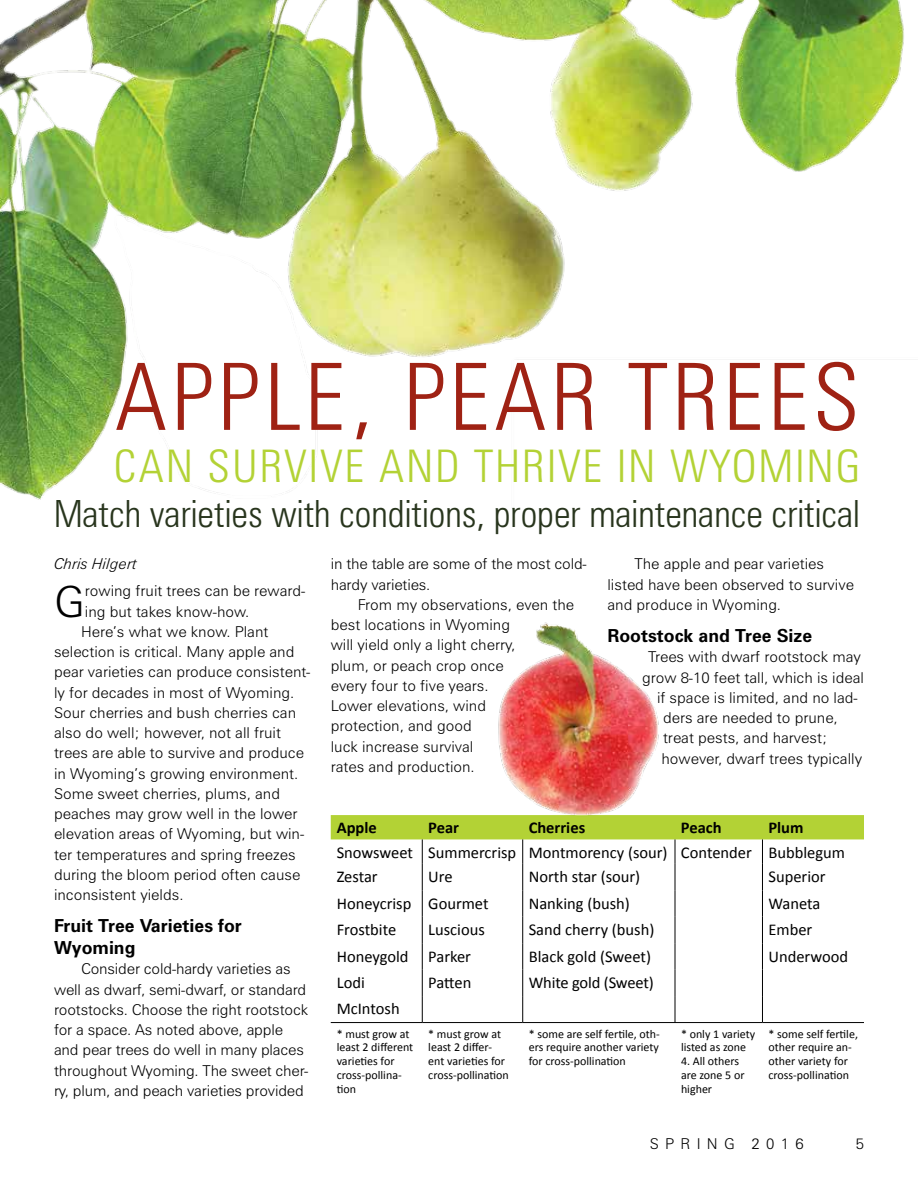
<style>
.page{position:relative;width:918px;height:1188px;background:#fff}
.page>*{position:absolute;margin:0;border:0;box-sizing:border-box;transform-origin:0 0}
.t1{font:300 condensed 93px "Zurich BT";letter-spacing:.05em;color:#9f2214}
.t2{font:300 condensed 45px "Zurich BT";letter-spacing:.05em;color:#b3d235}
.t3{font:300 43.2px "Zurich BT";color:#000}
.t4{font:300 condensed 37.5px "Zurich BT";color:#28351d}
.t5{font:700 18px/21.6px "Zurich BT";color:#000}
.t6{font:16.5px/24.3px "Calibri";color:#000}
.t7{font:700 16.5px "Calibri";color:#000}
.t8{font:300 15px/20.2px "Zurich BT";color:#000}
.t9{font:italic 300 15px "Zurich BT";color:#000}
.t10{font:300 15px "Zurich BT";letter-spacing:.42em;color:#000}
.t11{font:12px/13.8px "Calibri";color:#000}
</style>
<div class="page">
<img style="left:0;top:0;width:904px;height:500px">
<svg style="left:331px;top:815px;width:533px;height:207px"></svg>
<hr style="left:331px;top:1022px;width:91px;height:1px;background:#000">
<hr style="left:422px;top:1022px;width:101px;height:1px;background:#000">
<hr style="left:523px;top:1022px;width:152px;height:1px;background:#000">
<hr style="left:675px;top:1022px;width:87px;height:1px;background:#000">
<hr style="left:762px;top:1022px;width:102px;height:1px;background:#000">
<img style="left:455px;top:622px;width:251px;height:217px">
<h1 class="t1" style="left:115px;top:340px;width:746px">APPLE, PEAR TREES</h1>
<h2 class="t2" style="left:114px;top:438px;width:747px">CAN SURVIVE AND THRIVE IN WYOMING</h2>
<h3 class="t4" style="left:54px;top:491px;width:808px">Match varieties with conditions, proper maintenance critical</h3>
<p class="t9" style="left:54px;top:555px;width:84px">Chris Hilgert</p>
<h3 class="t3" style="left:54px;top:575px;width:32px">G</h3>
<p class="t8" style="left:85px;top:581px;width:222px">rowing fruit trees can be reward-</p>
<p class="t8" style="left:85px;top:601px;width:166px">ing but takes know-how.</p>
<p class="t8" style="left:81px;top:621px;width:189px">Here’s what we know. Plant</p>
<p class="t8" style="left:54px;top:641px;width:242px">selection is critical. Many apple and</p>
<p class="t8" style="left:54px;top:662px;width:258px">pear varieties can produce consistent-</p>
<p class="t8" style="left:54px;top:682px;width:242px">ly for decades in most of Wyoming.</p>
<p class="t8" style="left:54px;top:702px;width:244px">Sour cherries and bush cherries can</p>
<p class="t8" style="left:54px;top:722px;width:229px">also do well; however, not all fruit</p>
<p class="t8" style="left:54px;top:743px;width:252px">trees are able to survive and produce</p>
<p class="t8" style="left:54px;top:763px;width:246px">in Wyoming’s growing environment.</p>
<p class="t8" style="left:54px;top:783px;width:228px">Some sweet cherries, plums, and</p>
<p class="t8" style="left:54px;top:803px;width:245px">peaches may grow well in the lower</p>
<p class="t8" style="left:54px;top:824px;width:252px">elevation areas of Wyoming, but win-</p>
<p class="t8" style="left:54px;top:844px;width:243px">ter temperatures and spring freezes</p>
<p class="t8" style="left:54px;top:864px;width:248px">during the bloom period often cause</p>
<p class="t8" style="left:54px;top:884px;width:131px">inconsistent yields.</p>
<p class="t5" style="left:54px;top:915px;width:189px">Fruit Tree Varieties for<br>Wyoming</p>
<p class="t8" style="left:54px;top:959px;width:256px;text-indent:27px">Consider cold-hardy varieties as well as dwarf, semi-dwarf, or standard rootstocks. Choose the right rootstock for a space. As noted above, apple and pear trees do well in many places throughout Wyoming. The sweet cher&shy;ry, plum, and peach varieties provided</p>
<p class="t8" style="left:331px;top:554px;width:258px">in the table are some of the most cold&shy;hardy varieties.</p>
<p class="t8" style="left:331px;top:594px;width:245px;text-indent:27px">From my observations, even the best locations in Wyoming<br>will yield only a light cherry,<br>plum, or peach crop once<br>every four to five years.<br>Lower elevations, wind<br>protection, and good<br>luck increase survival<br>rates and production.</p>
<p class="t8" style="left:608px;top:554px;width:248px;text-indent:27px">The apple and pear varieties listed have been observed to survive and produce in Wyoming.</p>
<p class="t5" style="left:608px;top:625px;width:206px">Rootstock and Tree Size</p>
<p class="t8" style="left:648px;top:647px;width:214px">Trees with dwarf rootstock may</p>
<p class="t8" style="left:642px;top:667px;width:224px">grow 8-10 feet tall, which is ideal</p>
<p class="t8" style="left:657px;top:687px;width:202px">if space is limited, and no lad-</p>
<p class="t8" style="left:663px;top:708px;width:176px">ders are needed to prune,</p>
<p class="t8" style="left:663px;top:728px;width:166px">treat pests, and harvest;</p>
<p class="t8" style="left:662px;top:748px;width:202px">however, dwarf trees typically</p>
<p class="t7" style="left:337px;top:817px;width:42px">Apple</p>
<p class="t7" style="left:428px;top:817px;width:32px">Pear</p>
<p class="t7" style="left:529px;top:817px;width:58px">Cherries</p>
<p class="t7" style="left:681px;top:817px;width:42px">Peach</p>
<p class="t7" style="left:768px;top:817px;width:37px">Plum</p>
<p class="t6" style="left:337px;top:840px;width:510px">Snowsweet Summercrisp Montmorency (sour) Contender Bubblegum<br>Zestar</p>
<p class="t6" style="left:428px;top:865px;width:26px">Ure</p>
<p class="t6" style="left:529px;top:865px;width:113px">North star (sour)</p>
<p class="t6" style="left:768px;top:865px;width:59px">Superior</p>
<p class="t6" style="left:337px;top:891px;width:153px">Honeycrisp Gourmet</p>
<p class="t6" style="left:529px;top:891px;width:103px">Nanking (bush)</p>
<p class="t6" style="left:768px;top:891px;width:54px">Waneta</p>
<p class="t6" style="left:337px;top:918px;width:61px">Frostbite</p>
<p class="t6" style="left:428px;top:918px;width:58px">Luscious</p>
<p class="t6" style="left:529px;top:918px;width:127px">Sand cherry (bush)</p>
<p class="t6" style="left:768px;top:918px;width:45px">Ember</p>
<p class="t6" style="left:337px;top:944px;width:136px">Honeygold Parker</p>
<p class="t6" style="left:529px;top:944px;width:124px">Black gold (Sweet)</p>
<p class="t6" style="left:768px;top:944px;width:81px">Underwood</p>
<p class="t6" style="left:337px;top:970px;width:30px">Lodi</p>
<p class="t6" style="left:428px;top:970px;width:45px">Patten</p>
<p class="t6" style="left:529px;top:970px;width:127px">White gold (Sweet)</p>
<p class="t6" style="left:337px;top:997px;width:64px">McIntosh</p>
<p class="t11" style="left:337px;top:1027px;width:78px">* must grow at least 2 different varieties for cross-pollina&shy;tion</p>
<p class="t11" style="left:428px;top:1027px;width:82px">* must grow at least 2 differ&shy;ent varieties for cross-pollination</p>
<p class="t11" style="left:529px;top:1027px;width:133px;text-align:justify">* some are self fertile, oth&shy;ers require another variety for cross-pollination</p>
<p class="t11" style="left:681px;top:1027px;width:76px">* only 1 variety listed as zone</p>
<p class="t11" style="left:768px;top:1027px;width:91px">* some self fertile, other require an&shy;other variety for cross-pollination</p>
<p class="t11" style="left:681px;top:1054px;width:65px">4. All others are zone 5 or higher</p>
<p class="t10" style="left:650px;top:1135px;width:156px">SPRING 2016</p>
<p class="t8" style="left:856px;top:1134px;width:10px">5</p>
</div>
